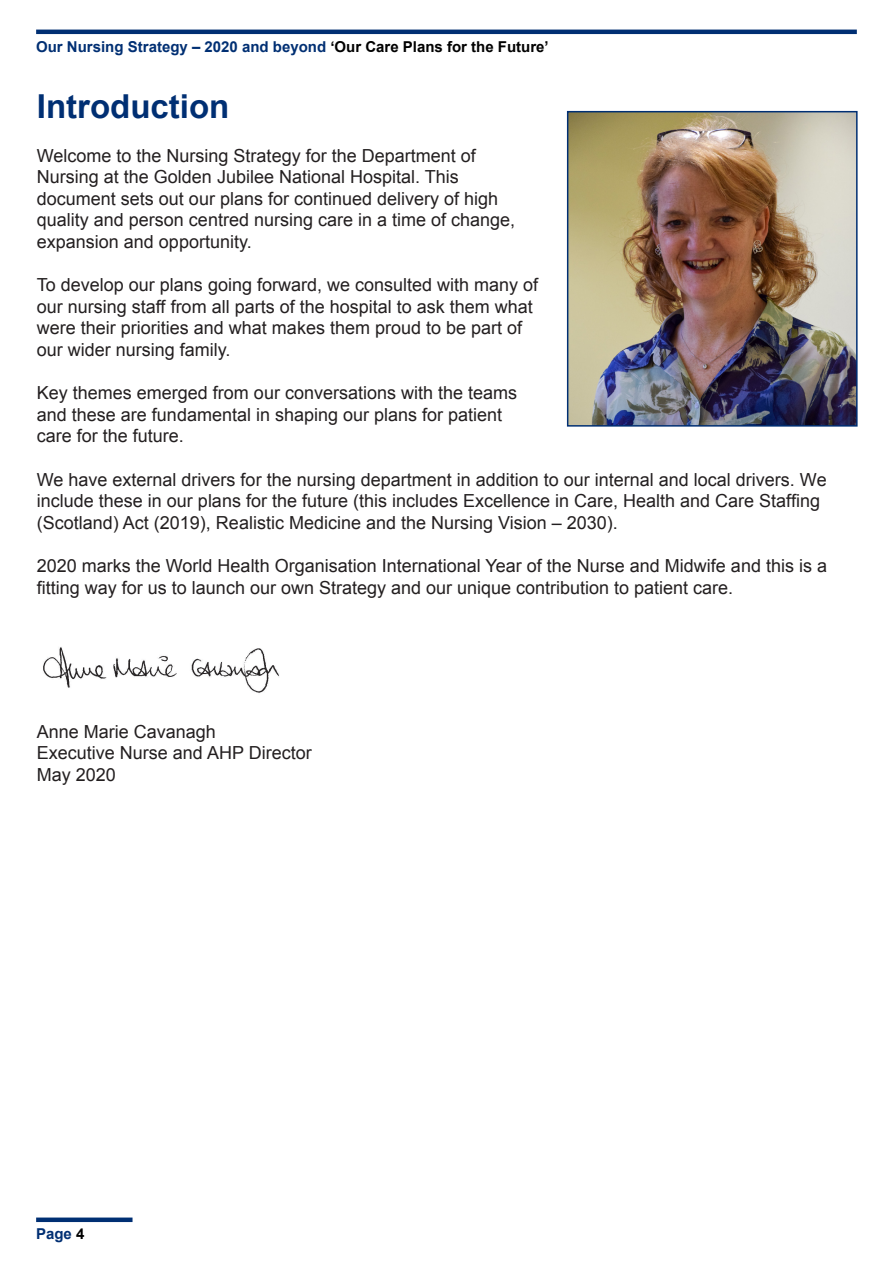
<style>
.page{position:relative;width:893px;height:1263px;background:#fff}
.page>*{position:absolute;margin:0;border:0;box-sizing:border-box;transform-origin:0 0}
.t1{font:700 33px "Arial";color:#002f73}
.t2{font:18px/21.6px "Arial";color:#231f20}
.t3{font:700 15px "Arial";color:#002f73}
.s1{color:#000}
</style>
<div class="page">
<hr style="left:36px;top:30px;width:821px;height:4px;background:#002f73">
<div style="left:36px;top:1217px;width:97px;height:5px;background:#002f73"></div>
<img style="left:43px;top:647px;width:236px;height:46px">
<img style="left:570px;top:114px;width:285px;height:310px">
<div style="left:567px;top:111px;width:291px;height:316px;border:2px solid #002f73"></div>
<p class="t3" style="left:36px;top:37px;width:514px">Our Nursing Strategy – 2020 and beyond <span class="s1">‘Our Care Plans for the Future’</span></p>
<p class="t1" style="left:37px;top:85px;width:194px">Introduction</p>
<p class="t2" style="left:37px;top:145px;width:480px">Welcome to the Nursing Strategy for the Department of Nursing at the Golden Jubilee National Hospital. This document sets out our plans for continued delivery of high quality and person centred nursing care in a time of change, expansion and opportunity.</p>
<p class="t2" style="left:37px;top:274px;width:503px">To develop our plans going forward, we consulted with many of our nursing staff from all parts of the hospital to ask them what were their priorities and what makes them proud to be part of our wider nursing family.</p>
<p class="t2" style="left:37px;top:382px;width:482px">Key themes emerged from our conversations with the teams and these are fundamental in shaping our plans for patient care for the future.</p>
<p class="t2" style="left:37px;top:469px;width:791px">We have external drivers for the nursing department in addition to our internal and local drivers. We include these in our plans for the future (this includes Excellence in Care, Health and Care Staffing (Scotland) Act (2019), Realistic Medicine and the Nursing Vision – 2030).</p>
<p class="t2" style="left:37px;top:555px;width:792px">2020 marks the World Health Organisation International Year of the Nurse and Midwife and this is a fitting way for us to launch our own Strategy and our unique contribution to patient care.</p>
<p class="t2" style="left:37px;top:721px;width:276px">Anne Marie Cavanagh<br>Executive Nurse and AHP Director<br>May 2020</p>
<p class="t3" style="left:36px;top:1224px;width:50px">Page <span class="s1">4</span></p>
</div>
